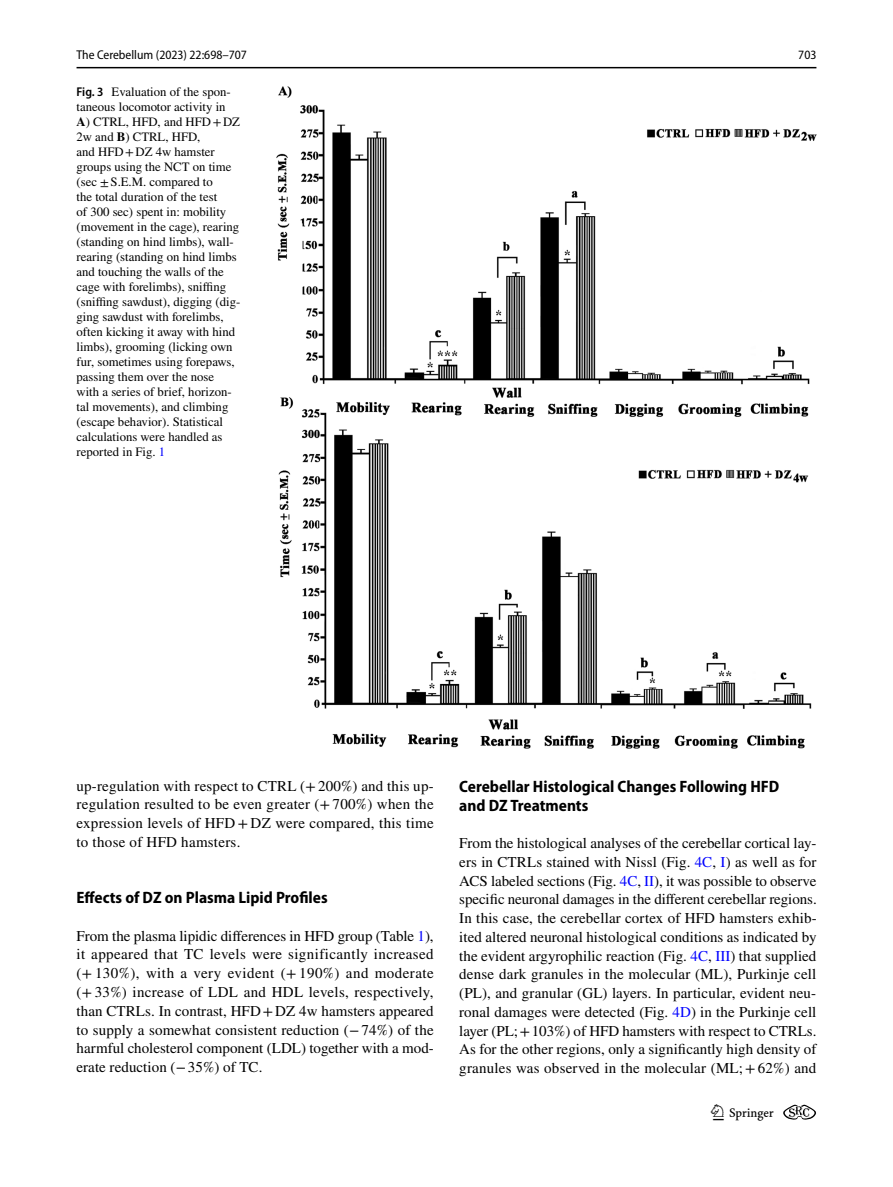
<style>
.page{position:relative;width:893px;height:1187px;background:#fff}
.page>*{position:absolute;margin:0;border:0;box-sizing:border-box;transform-origin:0 0}
.t1{font:22.5px "Springnew Regular 2";color:#000}
.t2{font:700 semi-condensed 16.5px/18.8px "Myriad Pro";color:#000}
.t3{font:15px/18.8px "STIX";letter-spacing:.015em;color:#000;text-align:justify}
.t4{font:12.75px/15px "STIX";color:#000}
.t5{font:semi-condensed 12.75px "Myriad Pro";color:#000}
.s1{font-family:"Myriad Pro";font-weight:600;font-stretch:semi-condensed}
.s2{font-weight:700}
.s3{color:#00f}
</style>
<div class="page">
<hr style="left:77px;top:67px;width:739px;height:1px;background:#000">
<svg style="left:783px;top:1104px;width:33px;height:15px"></svg>
<img style="left:276px;top:87px;width:540px;height:661px">
<p class="t5" style="left:77px;top:48px;width:172px">The Cerebellum (2023) 22:698–707</p>
<p class="t5" style="left:798px;top:48px;width:20px">703</p>
<p class="t4" style="left:77px;top:85px;width:165px"><span class="s1">Fig. 3</span> Evaluation of the spon&shy;taneous locomotor activity in<br><span class="s2">A</span>) CTRL, HFD, and HFD+DZ<br>2w and <span class="s2">B</span>) CTRL, HFD,<br>and HFD+DZ 4w hamster groups using the NCT on time (sec ±S.E.M. compared to<br>the total duration of the test<br>of 300 sec) spent in: mobility (movement in the cage), rearing (standing on hind limbs), wall&shy;rearing (standing on hind limbs and touching the walls of the cage with forelimbs), sniffing (sniffing sawdust), digging (dig&shy;ging sawdust with forelimbs, often kicking it away with hind limbs), grooming (licking own fur, sometimes using forepaws, passing them over the nose<br>with a series of brief, horizon&shy;tal movements), and climbing (escape behavior). Statistical calculations were handled as reported in Fig. <span class="s3">1</span></p>
<p class="t3" style="left:77px;top:777px;width:359px">up-regulation with respect to CTRL (+200%) and this up&shy;regulation resulted to be even greater (+700%) when the expression levels of HFD + DZ were compared, this time to those of HFD hamsters.</p>
<p class="t2" style="left:77px;top:888px;width:253px">Effects of DZ on Plasma Lipid Profiles</p>
<p class="t3" style="left:77px;top:927px;width:359px">From the plasma lipidic differences in HFD group (Table <span class="s3">1</span>), it appeared that TC levels were significantly increased (+ 130%), with a very evident (+ 190%) and moderate (+ 33%) increase of LDL and HDL levels, respectively, than CTRLs. In contrast, HFD+DZ 4w hamsters appeared to supply a somewhat consistent reduction (−74%) of the harmful cholesterol component (LDL) together with a mod&shy;erate reduction (−35%) of TC.</p>
<p class="t2" style="left:459px;top:777px;width:322px">Cerebellar Histological Changes Following HFD and DZ Treatments</p>
<p class="t3" style="left:459px;top:834px;width:359px">From the histological analyses of the cerebellar cortical lay&shy;ers in CTRLs stained with Nissl (Fig. <span class="s3">4C</span>, <span class="s3">I</span>) as well as for ACS labeled sections (Fig. <span class="s3">4C</span>, <span class="s3">II</span>), it was possible to observe specific neuronal damages in the different cerebellar regions.<br>In this case, the cerebellar cortex of HFD hamsters exhib&shy;ited altered neuronal histological conditions as indicated by the evident argyrophilic reaction (Fig. <span class="s3">4C</span>, <span class="s3">III</span>) that supplied dense dark granules in the molecular (ML), Purkinje cell (PL), and granular (GL) layers. In particular, evident neu&shy;ronal damages were detected (Fig. <span class="s3">4D</span>) in the Purkinje cell layer (PL;+103%) of HFD hamsters with respect to CTRLs.<br>As for the other regions, only a significantly high density of granules was observed in the molecular (ML;+62%) and</p>
<h1 class="t1" style="left:713px;top:1104px;width:62px">1 3</h1>
</div>
